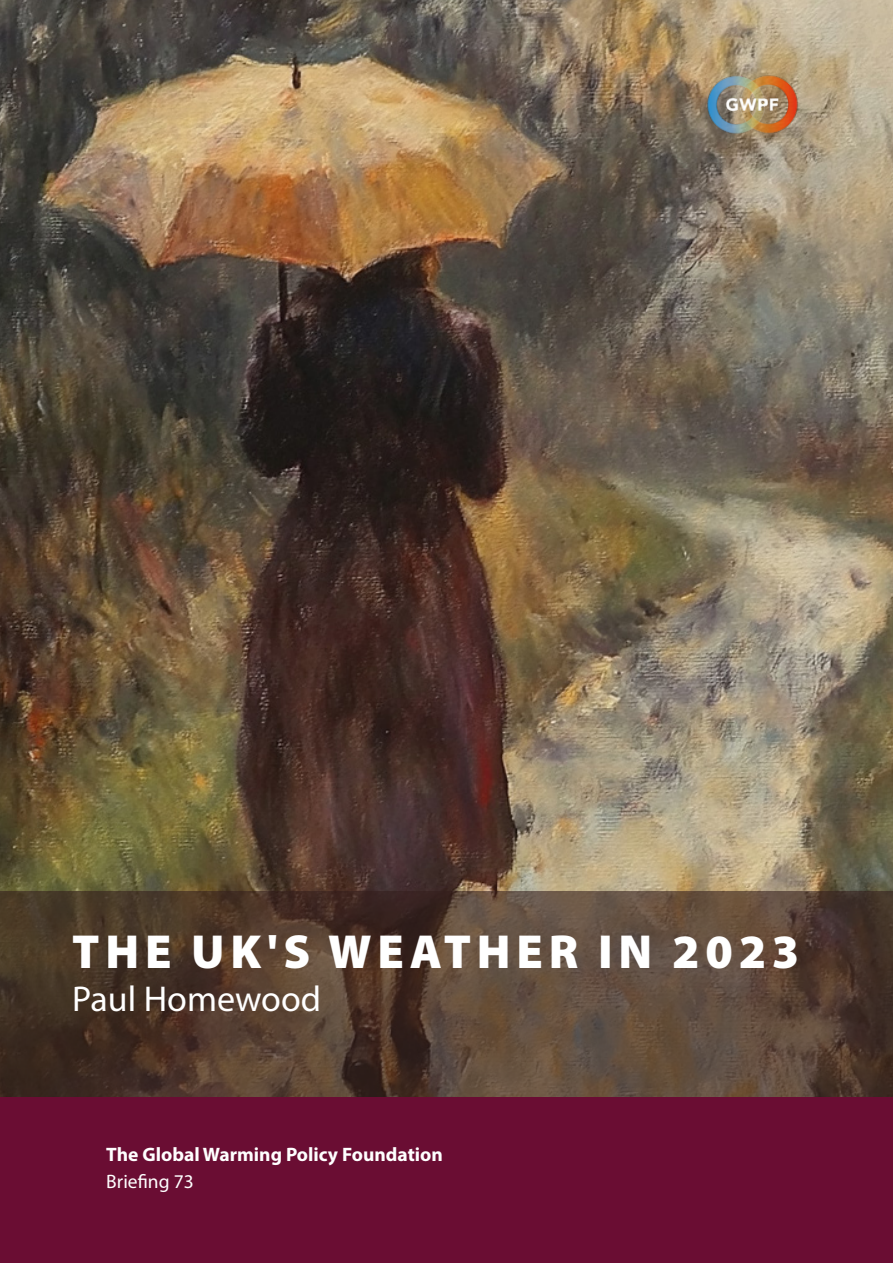
<style>
.page{position:relative;width:893px;height:1263px;background:#fff}
.page>*{position:absolute;margin:0;border:0;box-sizing:border-box;transform-origin:0 0}
.t1{font:900 48px "Myriad Pro";letter-spacing:.12em;color:#fff}
.t2{font:36px "Myriad Pro";color:#fff}
.t3{font:700 19.5px "Myriad Pro";color:#fff}
.t4{font:19.5px "Myriad Pro";color:#fff}
</style>
<div class="page">
<img style="left:0;top:0;width:893px;height:891px">
<svg style="left:0;top:891px;width:893px;height:207px;background:#554033"></svg>
<div style="left:0;top:1098px;width:893px;height:165px;background:#6a0d33"></div>
<img style="left:706px;top:73px;width:93px;height:63px">
<p class="t1" style="left:72px;top:919px;width:729px">THE UK'S WEATHER IN 2023</p>
<p class="t2" style="left:72px;top:977px;width:250px">Paul Homewood</p>
<p class="t3" style="left:106px;top:1141px;width:338px">The Global Warming Policy Foundation</p>
<p class="t4" style="left:106px;top:1170px;width:89px">Briefing 73</p>
</div>
